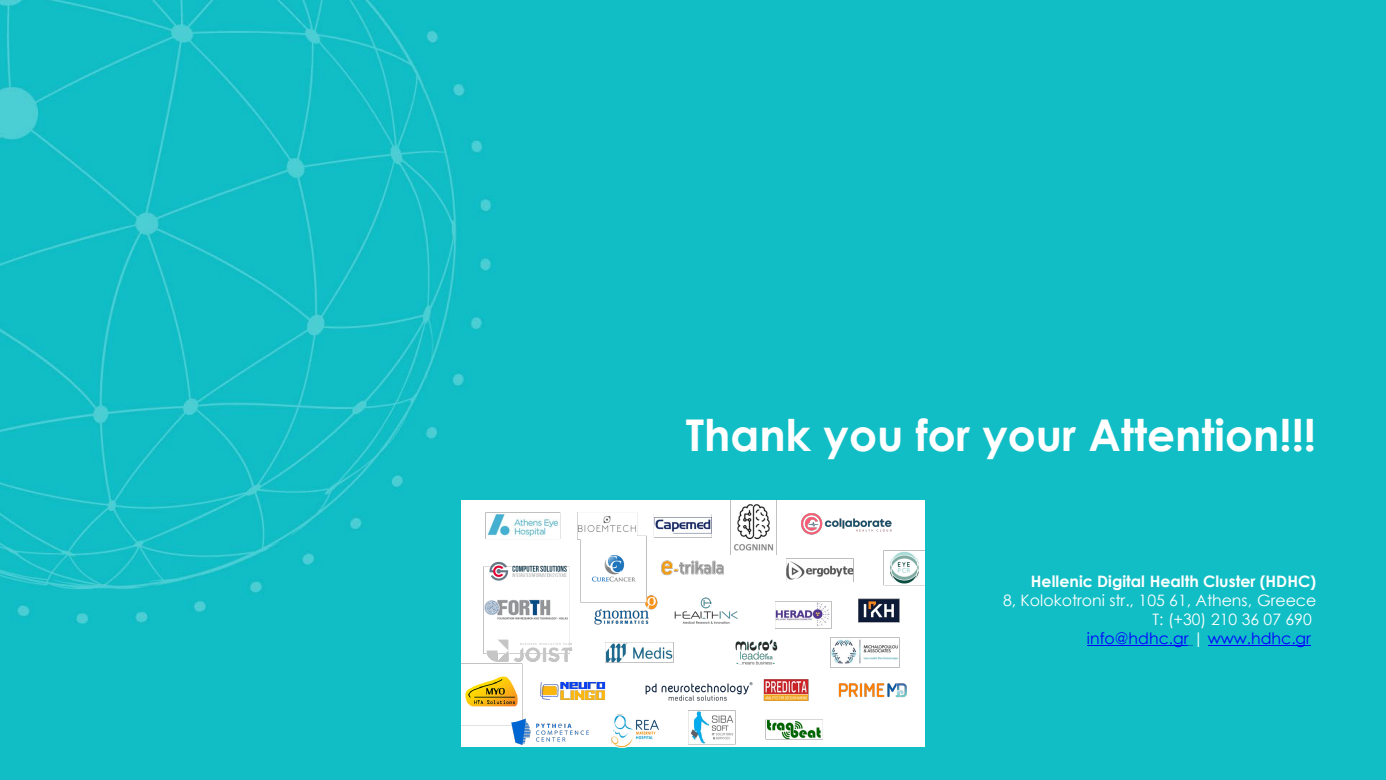
<style>
.page{position:relative;width:1386px;height:780px;background:#fff}
.page>*{position:absolute;margin:0;border:0;box-sizing:border-box;transform-origin:0 0}
.t1{font:700 43.75px "Century Gothic";color:#fff}
.t2{font:15.75px "Century Gothic";color:#fff}
.t3{font:700 15.75px "Century Gothic";color:#fff}
.t4{font:15.75px "Century Gothic";color:#00f}
.s1{color:#fff}
</style>
<div class="page">
<div style="left:0;top:0;width:1385px;height:779px;background:#11bec5"></div>
<hr style="left:1086px;top:645px;width:102px;height:1px;background:#00f">
<hr style="left:1207px;top:645px;width:103px;height:1px;background:#00f">
<img style="left:461px;top:500px;width:463px;height:247px">
<p class="t1" style="left:685px;top:401px;width:632px">Thank you for your Attention!!!</p>
<p class="t3" style="left:1030px;top:569px;width:287px">Hellenic Digital Health Cluster (HDHC)</p>
<p class="t2" style="left:1002px;top:589px;width:314px">8, Kolokotroni str., 105 61, Athens, Greece</p>
<p class="t2" style="left:1152px;top:607px;width:161px">T: (+30) 210 36 07 690</p>
<p class="t4" style="left:1086px;top:626px;width:225px">info@hdhc.gr <span class="s1">|</span> www.hdhc.gr</p>
</div>
